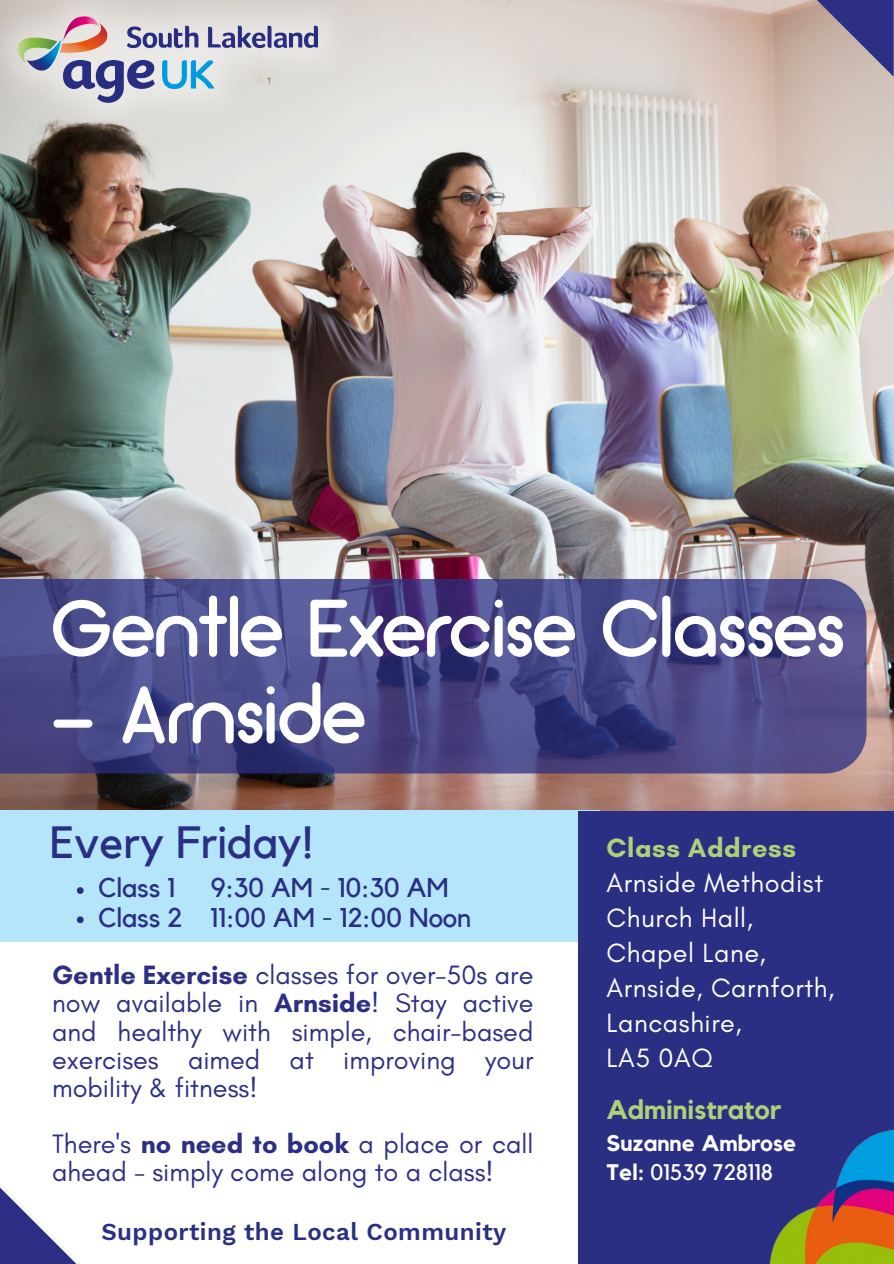
<style>
.page{position:relative;width:894px;height:1264px;background:#fff}
.page>*{position:absolute;margin:0;border:0;box-sizing:border-box;transform-origin:0 0}
.t1{font:81.6px "Arciform";color:#fff}
.t2{font:45px "Kollektif";color:#2a2f83}
.t3{font:27px/28.2px "Glacial Indifference";color:#2c2f84;text-align:justify}
.t4{font:27px/34.8px "Glacial Indifference";letter-spacing:.02em;color:#fff}
.t5{font:27px "Kollektif";color:#2a2f83}
.t6{font:700 27px "Kollektif";color:#afd078}
.t7{font:600 24px "Work Sans";letter-spacing:.02em;color:#2a2f83}
.t8{font:22.5px "Kollektif";color:#fff}
.t9{font:700 22.5px "Kollektif";color:#fff}
.s1{font-weight:700}
.s2{font-weight:700;color:#afd078}
</style>
<div class="page">
<img style="left:0;top:0;width:893px;height:810px">
<div style="left:0;top:810px;width:599px;height:131px;background:#b5e5fa"></div>
<svg style="left:0;top:1187px;width:76px;height:76px"></svg>
<img style="left:0;top:0;width:367px;height:139px">
<div style="left:577px;top:810px;width:316px;height:453px;background:#2a2f83"></div>
<svg style="left:0;top:578px;width:866px;height:195px;background:#4a4a88"></svg>
<svg style="left:816px;top:0;width:77px;height:76px;background:#7b7297"></svg>
<img style="left:769px;top:1130px;width:124px;height:133px">
<svg style="left:77px;top:887px;width:7px;height:6px"></svg>
<svg style="left:77px;top:916px;width:7px;height:7px"></svg>
<p class="t1" style="left:51px;top:595px;width:795px">Gentle Exercise Classes</p>
<p class="t1" style="left:51px;top:682px;width:315px">- Arnside</p>
<h3 class="t2" style="left:50px;top:822px;width:265px">Every Friday!</h3>
<p class="t5" style="left:98px;top:875px;width:79px">Class 1</p>
<p class="t5" style="left:211px;top:875px;width:240px">9:30 AM - 10:30 AM</p>
<p class="t5" style="left:98px;top:904px;width:375px">Class 2 11:00 AM - 12:00 Noon</p>
<h2 class="t3" style="left:52px;top:960px;width:482px"><span class="s1">Gentle Exercise</span> classes for over-50s are now available in <span class="s1">Arnside</span>! Stay active and healthy with simple, chair-based exercises aimed at improving your mobility &amp; fitness!</h2>
<p class="t3" style="left:52px;top:1129px;width:482px">There's <span class="s1">no need to book</span> a place or call ahead - simply come along to a class!</p>
<p class="t7" style="left:101px;top:1217px;width:406px">Supporting the Local Community</p>
<h1 class="t4" style="left:606px;top:830px;width:229px"><span class="s2">Class Address<br></span>Arnside Methodist<br>Church Hall,<br>Chapel Lane,<br>Arnside, Carnforth,<br>Lancashire,<br>LA5 0AQ</h1>
<p class="t6" style="left:606px;top:1097px;width:176px">Administrator</p>
<h3 class="t9" style="left:606px;top:1132px;width:191px">Suzanne Ambrose</h3>
<h3 class="t8" style="left:606px;top:1161px;width:168px"><span class="s1">Tel:</span> 01539 728118</h3>
</div>
